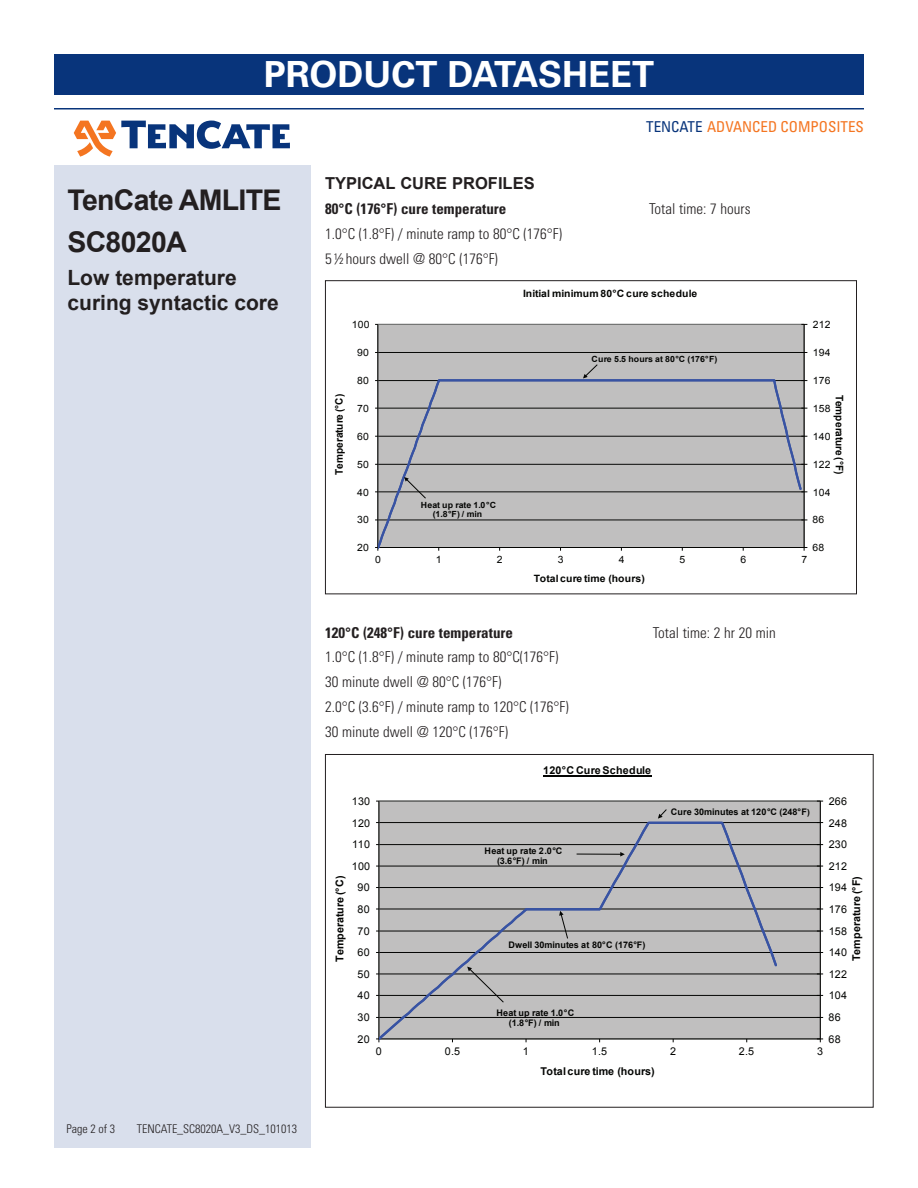
<style>
.page{position:relative;width:918px;height:1188px;background:#fff}
.page>*{position:absolute;margin:0;border:0;box-sizing:border-box;transform-origin:0 0}
.t1{font:700 36px "Univers LT Std";color:#fff}
.t2{font:700 28.5px/42.8px "Arial";letter-spacing:-.025em;color:#231f20}
.t3{font:700 21px/25.5px "Arial";color:#231f20}
.t4{font:700 16.5px "Arial";color:#231f20}
.t5{font:300 condensed 15px/24.8px "Univers LT Std";color:#231f20}
.t6{font:700 condensed 15px "Univers LT Std";color:#231f20}
.t7{font:condensed 15px "Univers LT Std";color:#f47521}
.t8{font:300 condensed 12px "Univers LT Std";color:#231f20}
.t9{font:10.8px "Arial";letter-spacing:.025em;color:#040503}
.t10{font:700 10.8px "Arial";letter-spacing:.02em;color:#040503}
.t11{font:700 10.35px "Arial";color:#040503}
.t12{font:10.05px "Arial";letter-spacing:.025em;color:#040503;scale:1.04 1}
.t13{font:700 10.05px "Arial";letter-spacing:-.015em;color:#040503;scale:1.04 1}
.t14{font:700 9px/10.2px "Arial";letter-spacing:.005em;color:#040503;text-align:center}
.t15{font:700 8.55px/9.6px "Arial";letter-spacing:.005em;color:#040503;text-align:center;scale:1.04 1}
.s1{color:#08347b}
.s2{font-size:8.4px}
</style>
<div class="page">
<div style="left:54px;top:54px;width:810px;height:40px;background:#08347b"></div>
<hr style="left:54px;top:108px;width:810px;height:2px;background:#08347b">
<div style="left:54px;top:165px;width:256px;height:983px;background:#d9dfec"></div>
<svg style="left:74px;top:121px;width:216px;height:36px"></svg>
<div style="left:378px;top:325px;width:427px;height:223px;background:#c0bfbf"></div>
<hr style="left:378px;top:520px;width:426px;height:1px;background:#040503">
<hr style="left:378px;top:408px;width:426px;height:1px;background:#040503">
<hr style="left:378px;top:380px;width:426px;height:1px;background:#040503">
<hr style="left:378px;top:352px;width:426px;height:1px;background:#040503">
<hr style="left:804px;top:324px;width:1px;height:224px;background:#040503">
<hr style="left:378px;top:324px;width:1px;height:224px;background:#040503">
<hr style="left:378px;top:547px;width:426px;height:1px;background:#040503">
<svg style="left:378px;top:378px;width:409px;height:170px"></svg>
<svg style="left:781px;top:420px;width:26px;height:73px"></svg>
<svg style="left:404px;top:477px;width:22px;height:22px"></svg>
<svg style="left:583px;top:364px;width:15px;height:14px"></svg>
<div style="left:325px;top:280px;width:532px;height:314px;border:1px solid #231f20"></div>
<div style="left:379px;top:801px;width:442px;height:238px;background:#c0bfbf"></div>
<hr style="left:379px;top:1017px;width:441px;height:1px;background:#040503">
<hr style="left:379px;top:995px;width:441px;height:1px;background:#040503">
<hr style="left:379px;top:974px;width:441px;height:1px;background:#040503">
<hr style="left:379px;top:952px;width:441px;height:1px;background:#040503">
<hr style="left:379px;top:931px;width:441px;height:1px;background:#040503">
<hr style="left:379px;top:909px;width:441px;height:1px;background:#040503">
<hr style="left:379px;top:887px;width:441px;height:1px;background:#040503">
<hr style="left:379px;top:866px;width:441px;height:1px;background:#040503">
<hr style="left:379px;top:844px;width:441px;height:1px;background:#040503">
<hr style="left:379px;top:822px;width:441px;height:1px;background:#040503">
<hr style="left:820px;top:801px;width:1px;height:238px;background:#040503">
<hr style="left:379px;top:801px;width:1px;height:238px;background:#040503">
<hr style="left:379px;top:1039px;width:441px;height:1px;background:#040503">
<svg style="left:379px;top:821px;width:400px;height:219px"></svg>
<hr style="left:543px;top:775px;width:108px;height:1px;background:#040503">
<svg style="left:467px;top:967px;width:37px;height:36px"></svg>
<svg style="left:658px;top:809px;width:9px;height:10px"></svg>
<hr style="left:577px;top:854px;width:44px;height:1px;background:#040503">
<svg style="left:620px;top:852px;width:5px;height:5px"></svg>
<svg style="left:559px;top:911px;width:9px;height:28px"></svg>
<h1 class="t1" style="left:264px;top:54px;width:392px">PRODUCT DATASHEET</h1>
<h2 class="t2" style="left:68px;top:179px;width:130px">TenCate AMLITE<br>SC8020A</h2>
<h3 class="t3" style="left:68px;top:265px;width:213px">Low temperature curing syntactic core</h3>
<p class="t8" style="left:67px;top:1122px;width:50px">Page 2 of 3</p>
<p class="t8" style="left:137px;top:1122px;width:162px">TENCATE_SC8020A_V3_DS_101013</p>
<p class="t7" style="left:646px;top:118px;width:219px"><span class="s1">TENCATE</span> ADVANCED COMPOSITES</p>
<p class="t4" style="left:325px;top:173px;width:211px">Typical Cure Profiles</p>
<p class="t6" style="left:325px;top:200px;width:183px">80°C (176°F) cure temperature</p>
<p class="t5" style="left:649px;top:197px;width:103px">Total time: 7 hours</p>
<p class="t5" style="left:325px;top:221px;width:239px">1.0°C (1.8°F) / minute ramp to 80°C (176°F)<br>5½hours dwell @ 80°C (176°F)</p>
<p class="t13" style="left:523px;top:287px;width:169px">Initial minimum 80°C cure schedule</p>
<p class="t12" style="left:352px;top:318px;width:19px">100</p>
<p class="t12" style="left:813px;top:318px;width:19px">212</p>
<p class="t12" style="left:357px;top:346px;width:13px">90</p>
<p class="t15" style="left:592px;top:354px;width:122px">Cure 5.5 hours at 80°C (176°F)</p>
<p class="t12" style="left:813px;top:346px;width:19px">194</p>
<p class="t12" style="left:357px;top:374px;width:13px">80</p>
<p class="t12" style="left:813px;top:374px;width:19px">176</p>
<p class="t11" style="left:332px;top:475px;width:82px;rotate:-90deg">Temperature (°C)</p>
<p class="t12" style="left:357px;top:402px;width:13px">70</p>
<p class="t12" style="left:357px;top:430px;width:13px">60</p>
<p class="t12" style="left:357px;top:458px;width:13px">50</p>
<p class="t11" style="left:846px;top:395px;width:81px;rotate:90deg">Temperature (°F)</p>
<p class="t12" style="left:813px;top:402px;width:19px">158</p>
<p class="t12" style="left:813px;top:430px;width:19px">140</p>
<p class="t12" style="left:813px;top:458px;width:19px">122</p>
<p class="t12" style="left:357px;top:485px;width:13px">40</p>
<p class="t12" style="left:813px;top:485px;width:19px">104</p>
<p class="t12" style="left:357px;top:513px;width:13px">30</p>
<p class="t15" style="left:421px;top:500px;width:73px">H eat up rate 1.0°C (1.8°F) / min</p>
<p class="t12" style="left:813px;top:513px;width:13px">86</p>
<p class="t12" style="left:357px;top:541px;width:13px">20</p>
<p class="t12" style="left:813px;top:541px;width:13px">68</p>
<p class="t12" style="left:375px;top:553px;width:7px">0</p>
<p class="t12" style="left:436px;top:553px;width:7px">1</p>
<p class="t12" style="left:497px;top:553px;width:7px">2</p>
<p class="t12" style="left:558px;top:553px;width:7px">3</p>
<p class="t12" style="left:619px;top:553px;width:7px">4</p>
<p class="t12" style="left:680px;top:553px;width:7px">5</p>
<p class="t12" style="left:740px;top:553px;width:7px">6</p>
<p class="t12" style="left:801px;top:553px;width:7px">7</p>
<p class="t13" style="left:534px;top:572px;width:108px">Total cure time (hours)</p>
<p class="t6" style="left:325px;top:623px;width:189px">120°C (248°F) cure temperature</p>
<p class="t5" style="left:653px;top:620px;width:124px">Total time: 2 hr 20 min</p>
<p class="t5" style="left:325px;top:645px;width:245px">1.0°C (1.8°F) / minute ramp to 80°C(176°F)<br>30 minute dwell @ 80°C (176°F)<br>2.0°C (3.6°F) / minute ramp to 120°C (176°F)<br>30 minute dwell @ 120°C (176°F)</p>
<p class="t10" style="left:543px;top:763px;width:109px">120°C Cure Schedule</p>
<p class="t9" style="left:352px;top:794px;width:20px">130</p>
<p class="t9" style="left:829px;top:794px;width:20px">266</p>
<p class="t9" style="left:352px;top:816px;width:20px">120</p>
<p class="t14" style="left:671px;top:807px;width:141px">Cure 30minutes at 120°C (248°F<span class="s2">)</span></p>
<p class="t9" style="left:829px;top:816px;width:20px">248</p>
<p class="t9" style="left:352px;top:837px;width:19px">110</p>
<p class="t9" style="left:352px;top:859px;width:20px">100</p>
<p class="t14" style="left:485px;top:846px;width:78px">H eat up rate 2.0°C (3.6°F) / min</p>
<p class="t9" style="left:829px;top:837px;width:20px">230</p>
<p class="t9" style="left:829px;top:859px;width:20px">212</p>
<p class="t10" style="left:333px;top:962px;width:88px;rotate:-90deg">Temperature (°C)</p>
<p class="t9" style="left:358px;top:881px;width:14px">90</p>
<p class="t9" style="left:358px;top:902px;width:14px">80</p>
<p class="t9" style="left:358px;top:924px;width:14px">70</p>
<p class="t9" style="left:358px;top:945px;width:14px">60</p>
<p class="t14" style="left:508px;top:940px;width:139px">Dwell 30minutes at 80°C (176°F)</p>
<p class="t10" style="left:849px;top:961px;width:86px;rotate:-90deg">Temperature (°F)</p>
<p class="t9" style="left:829px;top:881px;width:20px">194</p>
<p class="t9" style="left:829px;top:902px;width:20px">176</p>
<p class="t9" style="left:829px;top:924px;width:20px">158</p>
<p class="t9" style="left:829px;top:945px;width:20px">140</p>
<p class="t9" style="left:358px;top:967px;width:14px">50</p>
<p class="t9" style="left:829px;top:967px;width:20px">122</p>
<p class="t9" style="left:358px;top:989px;width:14px">40</p>
<p class="t9" style="left:829px;top:989px;width:20px">104</p>
<p class="t9" style="left:358px;top:1010px;width:14px">30</p>
<p class="t14" style="left:496px;top:1008px;width:78px">H eat up rate 1.0°C (1.8°F) / min</p>
<p class="t9" style="left:829px;top:1010px;width:14px">86</p>
<p class="t9" style="left:358px;top:1032px;width:14px">20</p>
<p class="t9" style="left:829px;top:1032px;width:14px">68</p>
<p class="t9" style="left:376px;top:1045px;width:7px">0</p>
<p class="t9" style="left:445px;top:1045px;width:17px">0.5</p>
<p class="t9" style="left:523px;top:1045px;width:7px">1</p>
<p class="t9" style="left:592px;top:1045px;width:17px">1.5</p>
<p class="t9" style="left:670px;top:1045px;width:7px">2</p>
<p class="t9" style="left:739px;top:1045px;width:17px">2.5</p>
<p class="t9" style="left:817px;top:1045px;width:7px">3</p>
<p class="t10" style="left:540px;top:1064px;width:116px">Total cure time (hours)</p>
</div>
